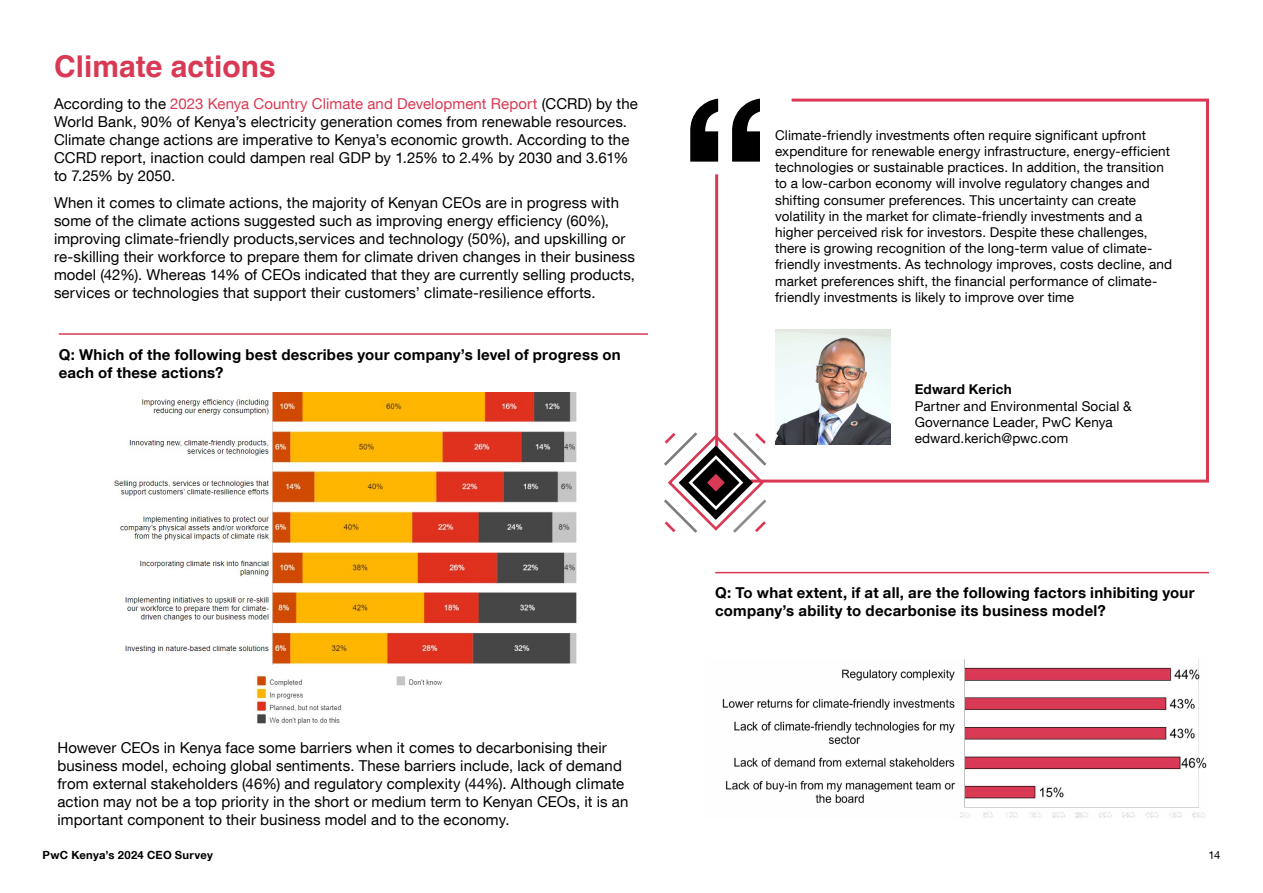
<style>
.page{position:relative;width:1263px;height:893px;background:#fff}
.page>*{position:absolute;margin:0;border:0;box-sizing:border-box;transform-origin:0 0}
.t1{font:700 30px "Helvetica";color:#d93954}
.t2{font:15px/18px "Helvetica Neue LT Com";letter-spacing:.005em;color:#000}
.t3{font:700 15px/18px "Helvetica Neue LT Com";letter-spacing:.015em;color:#000}
.t4{font:13.5px/16.2px "Helvetica Neue LT Com";letter-spacing:.01em;color:#000}
.t5{font:700 13.5px "Helvetica Neue LT Com";letter-spacing:.02em;color:#000}
.t6{font:700 11.25px "Helvetica Neue LT Com";letter-spacing:.025em;color:#000}
.t7{font:11.25px "Helvetica Neue LT Com";color:#000}
.s1{color:#d93954}
</style>
<div class="page">
<hr style="left:59px;top:333px;width:589px;height:2px;background:#d93954">
<hr style="left:715px;top:572px;width:494px;height:1px;background:#d93954">
<img style="left:114px;top:393px;width:463px;height:332px">
<svg style="left:690px;top:99px;width:24px;height:63px"></svg>
<svg style="left:714px;top:98px;width:495px;height:385px"></svg>
<img style="left:775px;top:329px;width:115px;height:116px">
<svg style="left:664px;top:429px;width:105px;height:104px"></svg>
<img style="left:722px;top:660px;width:485px;height:158px">
<div style="left:269px;top:665px;width:331px;height:9px;background:#fff"></div>
<h1 class="t1" style="left:54px;top:48px;width:223px">Climate actions</h1>
<p class="t2" style="left:54px;top:95px;width:585px">According to the <span class="s1">2023 Kenya Country Climate and Development Report</span> (CCRD) by the World Bank, 90% of Kenya’s electricity generation comes from renewable resources.<br>Climate change actions are imperative to Kenya’s economic growth. According to the CCRD report, inaction could dampen real GDP by 1.25% to 2.4% by 2030 and 3.61% to 7.25% by 2050.</p>
<p class="t2" style="left:54px;top:193px;width:583px">When it comes to climate actions, the majority of Kenyan CEOs are in progress with some of the climate actions suggested such as improving energy efficiency (60%), improving climate-friendly products,services and technology (50%), and upskilling or re-skilling their workforce to prepare them for climate driven changes in their business model (42%). Whereas 14% of CEOs indicated that they are currently selling products, services or technologies that support their customers’ climate-resilience efforts.</p>
<p class="t3" style="left:59px;top:345px;width:563px">Q: Which of the following best describes your company’s level of progress on each of these actions?</p>
<p class="t2" style="left:57px;top:738px;width:572px">However CEOs in Kenya face some barriers when it comes to decarbonising their business model, echoing global sentiments. These barriers include, lack of demand from external stakeholders (46%) and regulatory complexity (44%). Although climate action may not be a top priority in the short or medium term to Kenyan CEOs, it is an important component to their business model and to the economy.</p>
<p class="t4" style="left:775px;top:127px;width:398px">Climate-friendly investments often require significant upfront expenditure for renewable energy infrastructure, energy-efficient technologies or sustainable practices. In addition, the transition to a low-carbon economy will involve regulatory changes and shifting consumer preferences. This uncertainty can create volatility in the market for climate-friendly investments and a higher perceived risk for investors. Despite these challenges, there is growing recognition of the long-term value of climate&shy;friendly investments. As technology improves, costs decline, and market preferences shift, the financial performance of climate&shy;friendly investments is likely to improve over time</p>
<p class="t5" style="left:915px;top:381px;width:99px">Edward Kerich</p>
<p class="t4" style="left:915px;top:397px;width:219px">Partner and Environmental Social &amp;<br>Governance Leader, PwC Kenya edward.kerich@pwc.com</p>
<p class="t3" style="left:715px;top:583px;width:481px">Q: To what extent, if at all, are the following factors inhibiting your company’s ability to decarbonise its business model?</p>
<p class="t6" style="left:43px;top:847px;width:172px">PwC Kenya’s 2024 CEO Survey</p>
<p class="t7" style="left:1208px;top:847px;width:13px">14</p>
</div>
